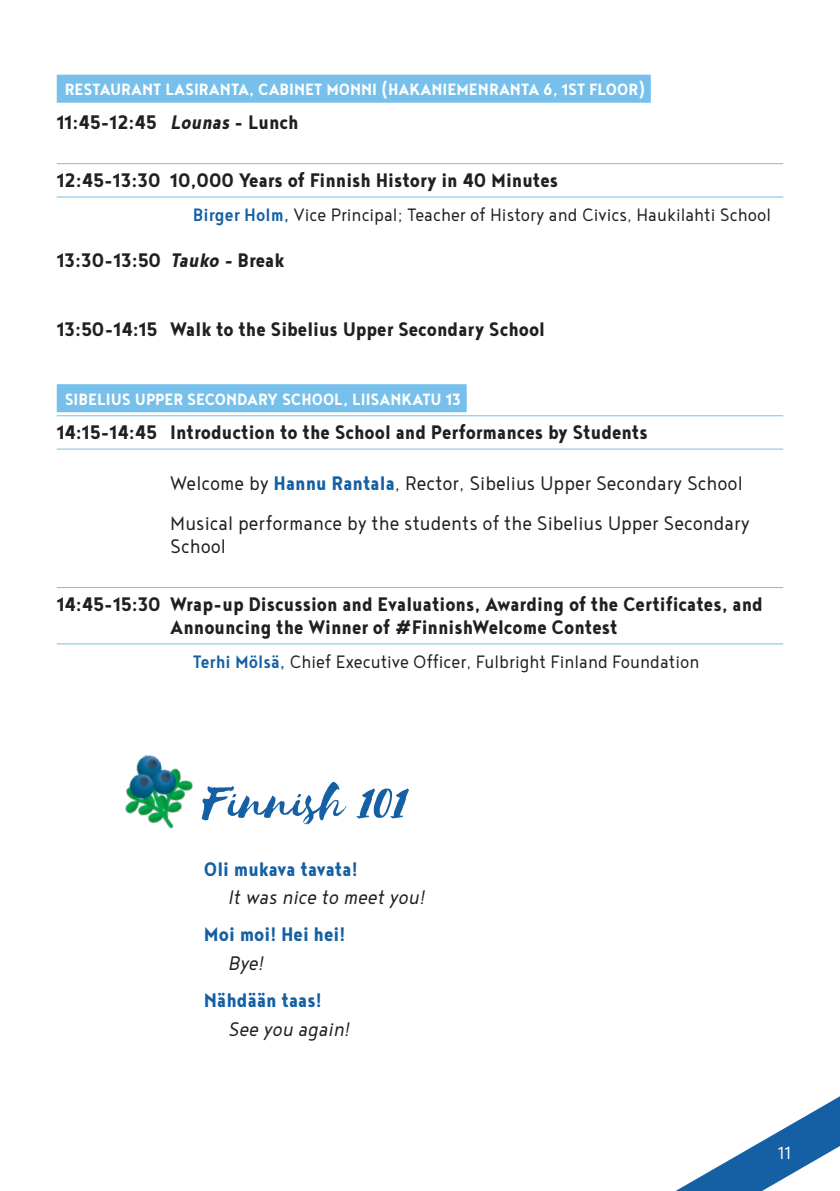
<style>
.page{position:relative;width:840px;height:1191px;background:#fff}
.page>*{position:absolute;margin:0;border:0;box-sizing:border-box;transform-origin:0 0}
.t1{font:53.2px "Selima";color:#1560a4}
.Session_time_and_name_RULES{font:700 24px/23px "Noyh Geometric Slim";color:#231f20}
.Session_description{font:300 24px/23px "Noyh Geometric Slim";color:#231f20}
.Session_time_and_name_NO_RULES{font:700 24px "Noyh Geometric Slim";color:#231f20}
.t2{font:700 24px "Noyh Slim";color:#1560a4}
.t3{font:italic 300 24px "Noyh Slim";color:#231f20}
.Presenter_name__2_first_words_bold{font:300 22px "Noyh Geometric Slim";color:#231f20}
.t4{font:300 22px "Noyh Geometric Slim";color:#fff}
.Location{font:700 20px "Noyh Geometric Slim";color:#fff}
.s1{font-style:italic}
.s2{font-weight:500;color:#1560a4}
.s3{font-weight:700;color:#1560a4}
</style>
<div class="page">
<svg style="left:675px;top:1097px;width:164px;height:94px"></svg>
<div style="left:57px;top:75px;width:593px;height:28px;background:#76c0eb"></div>
<hr style="left:57px;top:163px;width:725px;height:1px;background:#76c0eb">
<hr style="left:57px;top:196px;width:725px;height:1px;background:#76c0eb">
<div style="left:57px;top:384px;width:409px;height:28px;background:#76c0eb"></div>
<hr style="left:57px;top:415px;width:725px;height:1px;background:#76c0eb">
<hr style="left:57px;top:448px;width:725px;height:1px;background:#76c0eb">
<hr style="left:57px;top:587px;width:725px;height:1px;background:#76c0eb">
<hr style="left:57px;top:643px;width:725px;height:1px;background:#76c0eb">
<img style="left:125px;top:754px;width:68px;height:75px">
<p class="Location" style="left:65px;top:78px;width:581px">RESTAURANT LASIRANTA, CABINET MONNI (HAKANIEMENRANTA 6, 1ST FLOOR)</p>
<p class="Session_time_and_name_NO_RULES" style="left:57px;top:109px;width:243px">11:45-12:45 <span class="s1">Lounas</span> - Lunch</p>
<p class="Session_time_and_name_RULES" style="left:57px;top:168px;width:502px">12:45-13:30 10,000 Years of Finnish History in 40 Minutes</p>
<p class="Presenter_name__2_first_words_bold" style="left:193px;top:203px;width:579px"><span class="s2">Birger Holm,</span> Vice Principal; Teacher of History and Civics, Haukilahti School</p>
<p class="Session_time_and_name_NO_RULES" style="left:57px;top:246px;width:229px">13:30-13:50 <span class="s1">Tauko -</span> Break</p>
<p class="Session_time_and_name_NO_RULES" style="left:57px;top:315px;width:489px">13:50-14:15 Walk to the Sibelius Upper Secondary School</p>
<p class="Location" style="left:65px;top:387px;width:397px">SIBELIUS UPPER SECONDARY SCHOOL, LIISANKATU 13</p>
<p class="Session_time_and_name_RULES" style="left:57px;top:420px;width:592px">14:15-14:45 Introduction to the School and Performances by Students</p>
<p class="Session_description" style="left:170px;top:471px;width:573px">Welcome by <span class="s3">Hannu Rantala</span>, Rector, Sibelius Upper Secondary School</p>
<p class="Session_description" style="left:170px;top:511px;width:580px">Musical performance by the students of the Sibelius Upper Secondary<br>School</p>
<p class="Session_time_and_name_RULES" style="left:170px;top:591px;width:594px;text-indent:-113px">14:45-15:30 Wrap-up Discussion and Evaluations, Awarding of the Certificates, and<br>Announcing the Winner of #FinnishWelcome Contest</p>
<p class="Presenter_name__2_first_words_bold" style="left:193px;top:650px;width:507px"><span class="s2">Terhi Mölsä,</span> Chief Executive Officer, Fulbright Finland Foundation</p>
<p class="t1" style="left:204px;top:773px;width:205px">Finnish 101</p>
<p class="t2" style="left:204px;top:855px;width:155px">Oli mukava tavata!</p>
<p class="t3" style="left:228px;top:884px;width:198px">It was nice to meet you!</p>
<p class="t2" style="left:204px;top:920px;width:143px">Moi moi! Hei hei!</p>
<p class="t3" style="left:228px;top:950px;width:37px">Bye!</p>
<p class="t2" style="left:204px;top:986px;width:119px">Nähdään taas!</p>
<p class="t3" style="left:228px;top:1015px;width:123px">See you again!</p>
<p class="t4" style="left:777px;top:1140px;width:15px">11</p>
</div>
